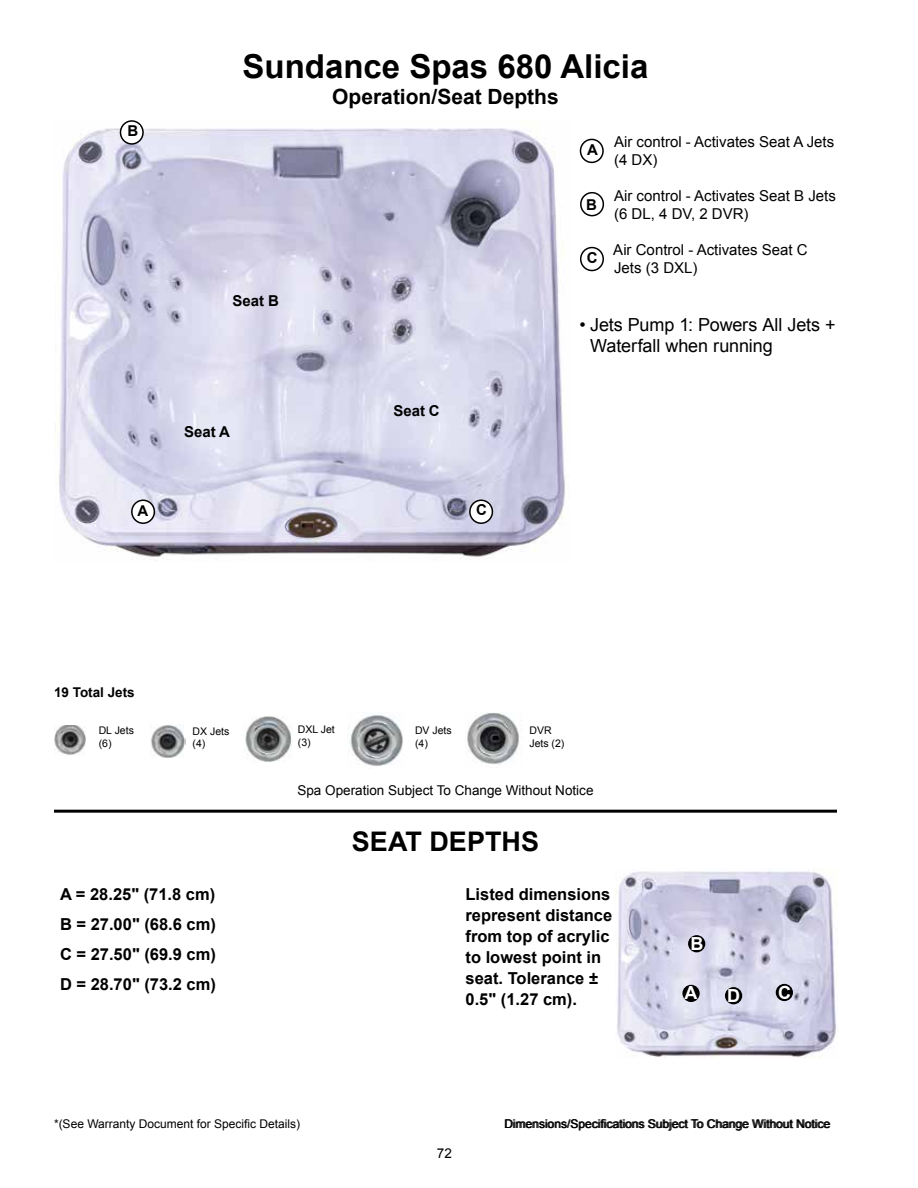
<style>
.page{position:relative;width:918px;height:1188px;background:#fff}
.page>*{position:absolute;margin:0;border:0;box-sizing:border-box;transform-origin:0 0}
.t1{font:700 33px "Arial";color:#000}
.t2{font:700 27px "Arial";color:#000}
.t3{font:700 21px "Arial";color:#000}
.t4{font:18px/21.6px "Arial";letter-spacing:-.005em;color:#000}
.t5{font:700 18px "Arial";color:#fff}
.t6{font:700 16.5px/21px "Arial";color:#000}
.t7{font:15px/18px "Arial";color:#000}
.t8{font:700 15px "Arial";color:#000}
.t9{font:700 15px "Arial";color:#000}
.t10{font:13.5px "Arial";color:#000}
.t11{font:700 13.5px "Arial";color:#000}
.t12{font:12px "Arial";color:#000}
.t13{font:10.5px/12.6px "Arial";color:#000}
</style>
<div class="page">
<img style="left:59px;top:120px;width:506px;height:437px">
<hr style="left:54px;top:810px;width:783px;height:3px;background:#000">
<div style="left:132px;top:500px;width:22px;height:23px;background:#fff;border-radius:50%"></div>
<div style="left:131px;top:500px;width:24px;height:24px;border:2px solid #000;border-radius:50%"></div>
<svg style="left:120px;top:121px;width:23px;height:23px"></svg>
<div style="left:120px;top:120px;width:24px;height:25px;border:2px solid #000;border-radius:50%"></div>
<div style="left:126px;top:125px;width:14px;height:13px;background:#fff"></div>
<div style="left:470px;top:500px;width:22px;height:23px;background:#fff;border-radius:50%"></div>
<div style="left:469px;top:500px;width:24px;height:24px;border:2px solid #000;border-radius:50%"></div>
<div style="left:475px;top:504px;width:13px;height:13px;background:#fff"></div>
<div style="left:580px;top:139px;width:24px;height:24px;border:2px solid #000;border-radius:50%"></div>
<div style="left:580px;top:192px;width:24px;height:24px;border:2px solid #000;border-radius:50%"></div>
<div style="left:580px;top:247px;width:24px;height:24px;border:2px solid #000;border-radius:50%"></div>
<img style="left:617px;top:869px;width:219px;height:189px">
<div style="left:776px;top:984px;width:17px;height:17px;background:#000;border-radius:50%"></div>
<div style="left:725px;top:987px;width:17px;height:17px;background:#000;border-radius:50%"></div>
<div style="left:682px;top:985px;width:18px;height:17px;background:#000;border-radius:50%"></div>
<div style="left:688px;top:935px;width:17px;height:17px;background:#000;border-radius:50%"></div>
<img style="left:245px;top:715px;width:48px;height:47px">
<img style="left:349px;top:713px;width:54px;height:53px">
<img style="left:467px;top:713px;width:55px;height:52px">
<img style="left:151px;top:725px;width:35px;height:33px">
<img style="left:54px;top:725px;width:31px;height:31px">
<p class="t9" style="left:128px;top:121px;width:12px">B</p>
<p class="t9" style="left:138px;top:500px;width:12px">A</p>
<h1 class="t1" style="left:243px;top:44px;width:407px">Sundance Spas 680 Alicia</h1>
<p class="t3" style="left:332px;top:83px;width:228px">Operation/Seat Depths</p>
<p class="t8" style="left:233px;top:291px;width:48px">Seat B</p>
<p class="t8" style="left:184px;top:422px;width:48px">Seat A</p>
<p class="t8" style="left:394px;top:401px;width:48px">Seat C</p>
<p class="t9" style="left:476px;top:500px;width:12px">C</p>
<p class="t9" style="left:587px;top:139px;width:12px">A</p>
<p class="t9" style="left:586px;top:195px;width:12px">B</p>
<p class="t9" style="left:587px;top:248px;width:12px">C</p>
<p class="t7" style="left:614px;top:133px;width:222px">Air control - Activates Seat A Jets (4 DX)</p>
<p class="t7" style="left:614px;top:187px;width:223px">Air control - Activates Seat B Jets (6 DL, 4 DV, 2 DVR)</p>
<p class="t7" style="left:613px;top:241px;width:196px">Air Control - Activates Seat C<br>Jets (3 DXL)</p>
<p class="t4" style="left:590px;top:314px;width:247px;text-indent:-10px">• Jets Pump 1: Powers All Jets +<br>Waterfall when running</p>
<p class="t11" style="left:54px;top:683px;width:82px">19 Total Jets</p>
<p class="t13" style="left:99px;top:725px;width:37px">DL Jets (6)</p>
<p class="t13" style="left:193px;top:725px;width:38px">DX Jets (4)</p>
<p class="t13" style="left:298px;top:723px;width:38px">DXL Jet (3)</p>
<p class="t13" style="left:415px;top:725px;width:38px">DV Jets (4)</p>
<p class="t13" style="left:529px;top:725px;width:37px">DVR<br>Jets (2)</p>
<p class="t10" style="left:297px;top:781px;width:298px">Spa Operation Subject To Change Without Notice</p>
<h2 class="t2" style="left:352px;top:824px;width:189px">SEAT DEPTHS</h2>
<p class="t6" style="left:60px;top:884px;width:157px">A = 28.25" (71.8 cm)</p>
<p class="t6" style="left:466px;top:884px;width:148px">Listed dimensions represent distance from top of acrylic to lowest point in seat. Tolerance ±<br>0.5" (1.27 cm).</p>
<p class="t6" style="left:60px;top:910px;width:157px;line-height:30px;text-align:justify">B = 27.00" (68.6 cm)<br>C = 27.50" (69.9 cm)<br>D = 28.70" (73.2 cm)</p>
<p class="t5" style="left:691px;top:932px;width:14px">B</p>
<p class="t5" style="left:684px;top:981px;width:14px">A</p>
<p class="t5" style="left:727px;top:984px;width:14px">D</p>
<p class="t5" style="left:778px;top:981px;width:14px">C</p>
<p class="t12" style="left:54px;top:1116px;width:248px">*(See Warranty Document for Specific Details)</p>
<p class="t12" style="left:504px;top:1116px;width:327px">Dimensions/Specifications Subject To Change Without Notice</p>
<p class="t10" style="left:437px;top:1144px;width:17px">72</p>
</div>
